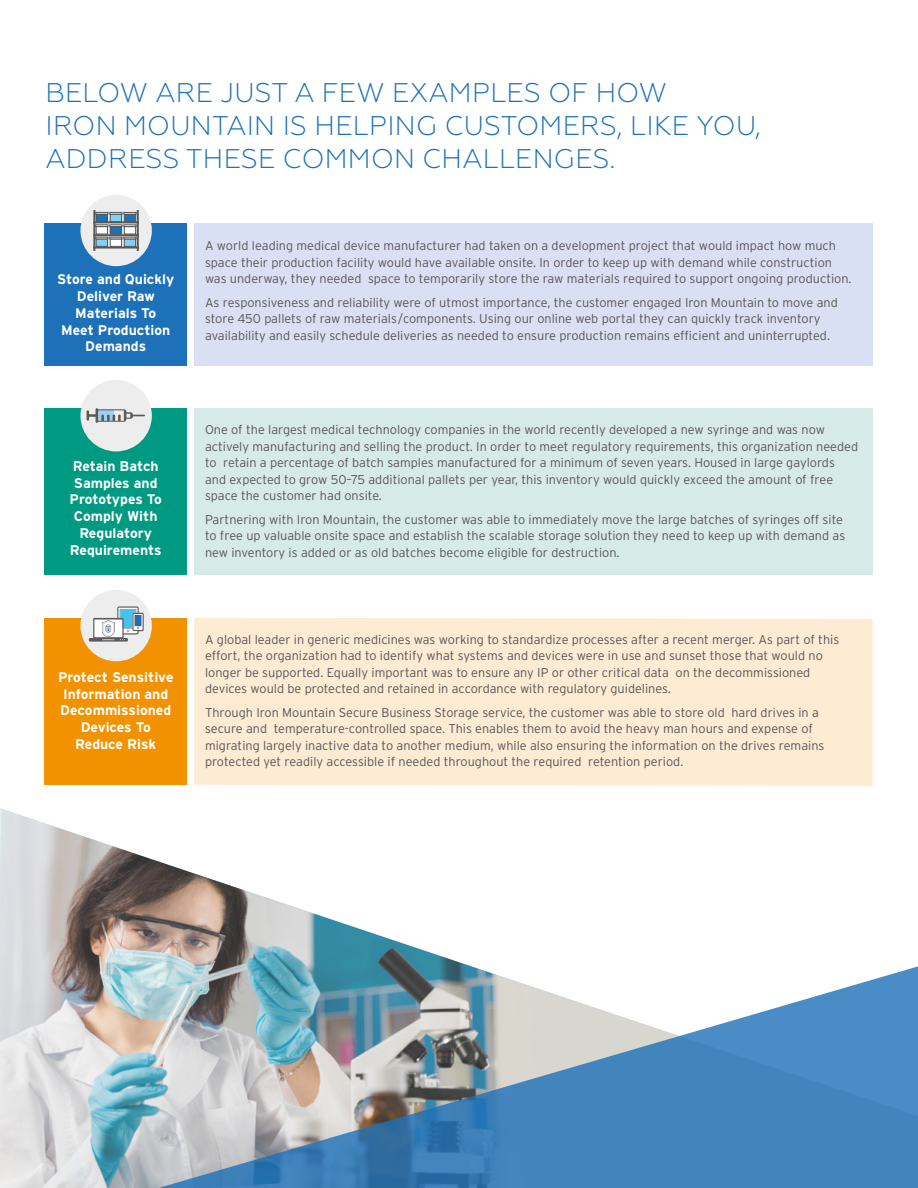
<style>
.page{position:relative;width:918px;height:1188px;background:#fff}
.page>*{position:absolute;margin:0;border:0;box-sizing:border-box;transform-origin:0 0}
.Body_Header{font:300 27px/33px "Geometria";letter-spacing:.01em;color:#1d71b8}
.t1{font:700 13.95px/16.8px "Interstate";color:#fff;text-align:center}
.t2{font:300 12.75px/16.5px "Interstate";color:#575756}
</style>
<div class="page">
<img style="left:0;top:808px;width:461px;height:155px">
<svg style="left:0;top:963px;width:918px;height:225px;background:#8cacc2"></svg>
<div style="left:44px;top:223px;width:143px;height:142px;background:#1d71b8"></div>
<div style="left:194px;top:223px;width:679px;height:142px;background:#dae0f3"></div>
<svg style="left:80px;top:195px;width:72px;height:71px;background:#e1e2e3"></svg>
<div style="left:94px;top:210px;width:1px;height:41px;border:1px solid #575756"></div>
<div style="left:137px;top:210px;width:1px;height:41px;border:1px solid #575756"></div>
<div style="left:94px;top:247px;width:45px;height:1px;border:1px solid #575756"></div>
<div style="left:94px;top:234px;width:45px;height:2px;border:1px solid #575756"></div>
<div style="left:94px;top:222px;width:45px;height:1px;border:1px solid #575756"></div>
<div style="left:96px;top:239px;width:11px;height:7px;background:#83d0f5"></div>
<div style="left:96px;top:239px;width:12px;height:8px;border:1px solid #575756"></div>
<div style="left:110px;top:239px;width:12px;height:7px;background:#fff"></div>
<div style="left:110px;top:239px;width:12px;height:8px;border:1px solid #575756"></div>
<div style="left:124px;top:239px;width:12px;height:7px;background:#83d0f5"></div>
<div style="left:124px;top:239px;width:12px;height:8px;border:1px solid #575756"></div>
<svg style="left:95px;top:237px;width:42px;height:2px"></svg>
<div style="left:96px;top:227px;width:11px;height:7px;background:#fff"></div>
<div style="left:96px;top:226px;width:12px;height:8px;border:1px solid #575756"></div>
<div style="left:110px;top:227px;width:12px;height:7px;background:#1d71b8"></div>
<div style="left:110px;top:226px;width:12px;height:8px;border:1px solid #575756"></div>
<div style="left:124px;top:227px;width:12px;height:7px;background:#fff"></div>
<div style="left:124px;top:226px;width:12px;height:8px;border:1px solid #575756"></div>
<svg style="left:95px;top:224px;width:28px;height:3px"></svg>
<div style="left:123px;top:224px;width:14px;height:3px;border:1px solid #575756"></div>
<div style="left:96px;top:214px;width:11px;height:8px;background:#1d71b8"></div>
<div style="left:96px;top:214px;width:12px;height:8px;border:1px solid #575756"></div>
<div style="left:110px;top:214px;width:12px;height:8px;background:#83d0f5"></div>
<div style="left:110px;top:214px;width:12px;height:8px;border:1px solid #575756"></div>
<div style="left:124px;top:214px;width:12px;height:8px;background:#1d71b8;border:1px solid #575756"></div>
<svg style="left:95px;top:212px;width:28px;height:3px"></svg>
<div style="left:123px;top:212px;width:14px;height:3px;border:1px solid #575756"></div>
<div style="left:44px;top:408px;width:143px;height:167px;background:#009982"></div>
<div style="left:194px;top:408px;width:679px;height:167px;background:#d6ebe7"></div>
<div style="left:80px;top:380px;width:72px;height:71px;background:#ededed;border-radius:50%"></div>
<svg style="left:87px;top:408px;width:58px;height:15px"></svg>
<div style="left:44px;top:618px;width:143px;height:166px;background:#f39200"></div>
<div style="left:194px;top:618px;width:679px;height:168px;background:#feebd3"></div>
<div style="left:80px;top:590px;width:72px;height:71px;background:#ededed;border-radius:50%"></div>
<svg style="left:89px;top:606px;width:55px;height:36px"></svg>
<p class="Body_Header" style="left:45px;top:76px;width:717px">BELOW ARE JUST A FEW EXAMPLES OF HOW<br>IRON MOUNTAIN IS HELPING CUSTOMERS, LIKE YOU,<br>ADDRESS THESE COMMON CHALLENGES.</p>
<p class="t1" style="left:57px;top:271px;width:119px">Store and Quickly<br>Deliver Raw<br>Materials To<br>Meet Production<br>Demands</p>
<p class="t1" style="left:70px;top:457px;width:94px">Retain Batch<br>Samples and<br>Prototypes To<br>Comply With<br>Regulatory<br>Requirements</p>
<p class="t1" style="left:58px;top:669px;width:117px">Protect Sensitive<br>Information and<br>Decommissioned<br>Devices To<br>Reduce Risk</p>
<p class="t2" style="left:205px;top:237px;width:648px">A world leading medical device manufacturer had taken on a development project that would impact how much space their production facility would have available onsite. In order to keep up with demand while construction was underway, they needed space to temporarily store the raw materials required to support ongoing production.</p>
<p class="t2" style="left:205px;top:294px;width:634px">As responsiveness and reliability were of utmost importance, the customer engaged Iron Mountain to move and store 450 pallets of raw materials/components. Using our online web portal they can quickly track inventory availability and easily schedule deliveries as needed to ensure production remains efficient and uninterrupted.</p>
<p class="t2" style="left:205px;top:421px;width:655px">One of the largest medical technology companies in the world recently developed a new syringe and was now actively manufacturing and selling the product. In order to meet regulatory requirements, this organization needed to retain a percentage of batch samples manufactured for a minimum of seven years. Housed in large gaylords and expected to grow 50–75 additional pallets per year, this inventory would quickly exceed the amount of free space the customer had onsite.</p>
<p class="t2" style="left:205px;top:511px;width:642px">Partnering with Iron Mountain, the customer was able to immediately move the large batches of syringes off site to free up valuable onsite space and establish the scalable storage solution they need to keep up with demand as new inventory is added or as old batches become eligible for destruction.</p>
<p class="t2" style="left:205px;top:631px;width:636px">A global leader in generic medicines was working to standardize processes after a recent merger. As part of this effort, the organization had to identify what systems and devices were in use and sunset those that would no longer be supported. Equally important was to ensure any IP or other critical data on the decommissioned devices would be protected and retained in accordance with regulatory guidelines.</p>
<p class="t2" style="left:205px;top:704px;width:621px">Through Iron Mountain Secure Business Storage service, the customer was able to store old hard drives in a secure and temperature-controlled space. This enables them to avoid the heavy man hours and expense of migrating largely inactive data to another medium, while also ensuring the information on the drives remains protected yet readily accessible if needed throughout the required retention period.</p>
</div>
